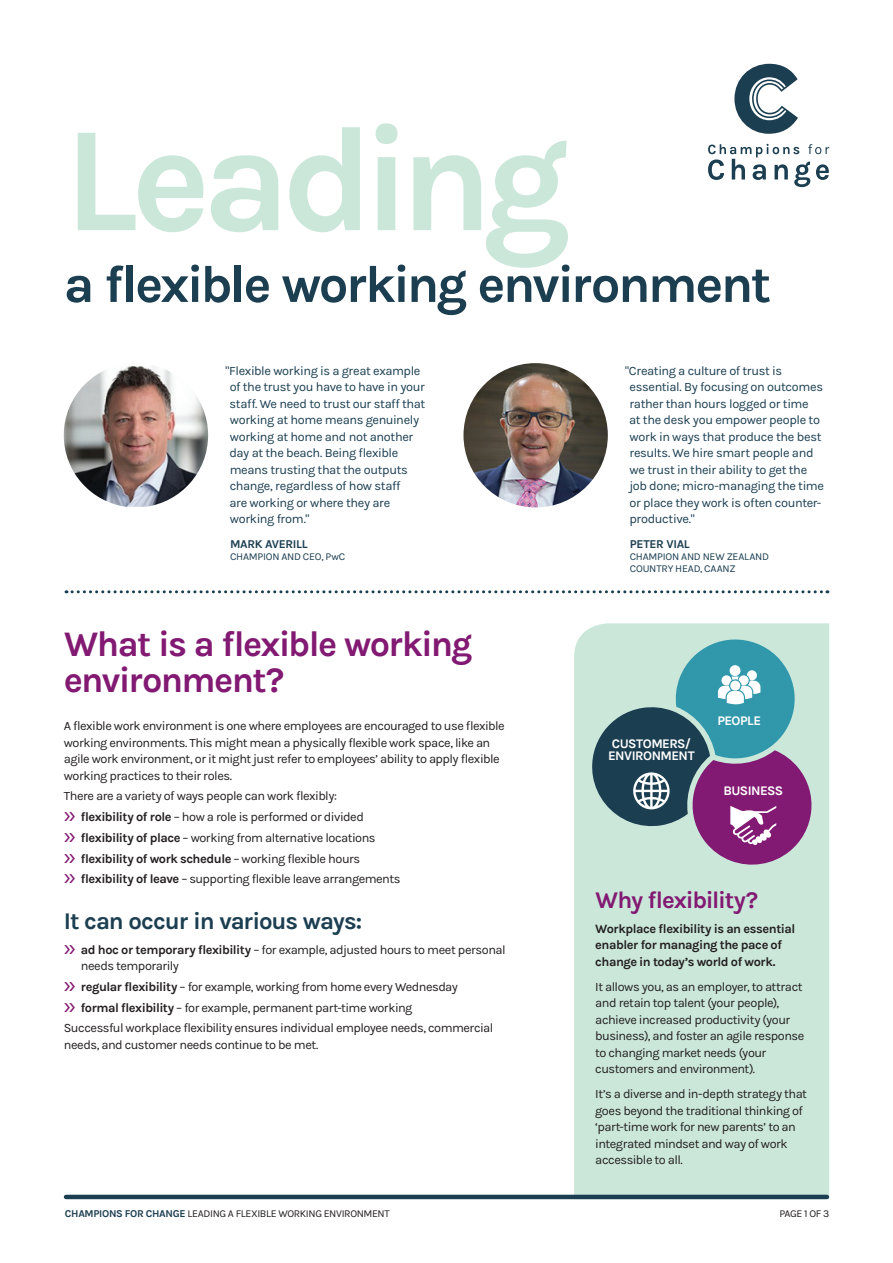
<style>
.page{position:relative;width:893px;height:1263px;background:#fff}
.page>*{position:absolute;margin:0;border:0;box-sizing:border-box;transform-origin:0 0}
.t1{font:700 150px "Karla";letter-spacing:-.06em;color:#cbe7da}
.t2{font:700 52.5px "Karla";letter-spacing:-.05em;color:#1b3e51}
.t3{font:700 36px/36px "Karla";letter-spacing:-.045em;color:#821972}
.t4{font:700 24px "Karla";letter-spacing:-.045em;color:#1b3e51}
.t5{font:700 24px "Karla";letter-spacing:-.05em;color:#821972}
.t6{font:700 13.2px/12.1px "Karla";letter-spacing:-.04em;color:#fff}
.t7{font:12.75px/16.5px "Karla";letter-spacing:-.04em;color:#231f20}
.t8{font:12.75px/16.5px "Karla";letter-spacing:-.03em;color:#1b3e51}
.t9{font:700 12.75px/16.5px "Karla";letter-spacing:-.035em;color:#231f20}
.t10{font:700 12px "Karla";letter-spacing:-.025em;color:#1b3e51}
.t11{font:10.5px "Karla";letter-spacing:-.035em;color:#231f20}
.t12{font:10.5px/12px "Karla";letter-spacing:-.02em;color:#1b3e51}
.s1{font-family:"Aaux Next";font-weight:700;color:#821972}
.s2{font-weight:700}
.s3{font-weight:700;color:#1b3e51}
</style>
<div class="page">
<div style="left:574px;top:623px;width:255px;height:576px;background:#cbe7da"></div>
<svg style="left:734px;top:64px;width:64px;height:70px"></svg>
<svg style="left:708px;top:144px;width:121px;height:43px"></svg>
<img style="left:64px;top:365px;width:144px;height:142px">
<img style="left:463px;top:363px;width:145px;height:144px;border-radius:72px">
<hr style="left:66px;top:1195px;width:761px;height:4px;background:#1b3e51">
<svg style="left:588px;top:632px;width:225px;height:236px;background:#8395a7"></svg>
<svg style="left:66px;top:590px;width:762px;height:3px"></svg>
<h1 class="t1" style="left:64px;top:93px;width:509px">Leading</h1>
<h2 class="t2" style="left:64px;top:254px;width:709px">a flexible working environment</h2>
<p class="t8" style="left:229px;top:362px;width:197px;text-indent:-4px">"Flexible working is a great example of the trust you have to have in your staff. We need to trust our staff that working at home means genuinely working at home and not another day at the beach. Being flexible means trusting that the outputs change, regardless of how staff<br>are working or where they are working from."</p>
<p class="t10" style="left:230px;top:537px;width:79px">MARK AVERILL</p>
<p class="t12" style="left:230px;top:551px;width:117px">CHAMPION AND CEO, PwC</p>
<h3 class="t3" style="left:64px;top:626px;width:410px">What is a flexible working environment?</h3>
<p class="t7" style="left:64px;top:718px;width:442px">A flexible work environment is one where employees are encouraged to use flexible working environments. This might mean a physically flexible work space, like an agile work environment, or it might just refer to employees’ ability to apply flexible working practices to their roles.</p>
<p class="t7" style="left:64px;top:786px;width:338px;line-height:20.7px">There are a variety of ways people can work flexibly:<br><span class="s1">&gt;&gt;</span> <span class="s2">flexibility of role</span> – how a role is performed or divided<br><span class="s1">&gt;&gt;</span> <span class="s2">flexibility of place</span> – working from alternative locations<br><span class="s1">&gt;&gt;</span> <span class="s2">flexibility of work schedule</span> – working flexible hours<br><span class="s1">&gt;&gt;</span> <span class="s2">flexibility of leave</span> – supporting flexible leave arrangements</p>
<h3 class="t4" style="left:64px;top:907px;width:300px">It can occur in various ways:</h3>
<p class="t7" style="left:81px;top:941px;width:426px;text-indent:-17px"><span class="s1">&gt;&gt;</span> <span class="s2">ad hoc or temporary flexibility</span> – for example, adjusted hours to meet personal needs temporarily</p>
<p class="t7" style="left:64px;top:976px;width:431px;line-height:20.7px"><span class="s1">&gt;&gt;</span> <span class="s2">regular flexibility</span> – for example, working from home every Wednesday<br><span class="s1">&gt;&gt;</span> <span class="s2">formal flexibility</span> – for example, permanent part-time working<br>Successful workplace flexibility ensures individual employee needs, commercial</p>
<p class="t7" style="left:64px;top:1037px;width:256px">needs, and customer needs continue to be met.</p>
<p class="t8" style="left:629px;top:362px;width:196px;text-indent:-4px">"Creating a culture of trust is essential. By focusing on outcomes rather than hours logged or time<br>at the desk you empower people to work in ways that produce the best results. We hire smart people and we trust in their ability to get the job done; micro-managing the time or place they work is often counter&shy;productive."</p>
<p class="t10" style="left:630px;top:537px;width:62px">PETER VIAL</p>
<p class="t12" style="left:630px;top:551px;width:141px">CHAMPION AND NEW ZEALAND<br>COUNTRY HEAD, CAANZ</p>
<p class="t6" style="left:608px;top:737px;width:88px">CUSTOMERS/<br>ENVIRONMENT</p>
<p class="t6" style="left:717px;top:715px;width:45px">PEOPLE</p>
<p class="t6" style="left:723px;top:785px;width:61px">BUSINESS</p>
<h3 class="t5" style="left:595px;top:886px;width:164px">Why flexibility?</h3>
<p class="t9" style="left:595px;top:920px;width:201px">Workplace flexibility is an essential enabler for managing the pace of change in today’s world of work.</p>
<p class="t7" style="left:595px;top:978px;width:211px">It allows you, as an employer, to attract and retain top talent (your people), achieve increased productivity (your business), and foster an agile response to changing market needs (your customers and environment).</p>
<p class="t7" style="left:595px;top:1086px;width:213px">It’s a diverse and in-depth strategy that goes beyond the traditional thinking of ‘part-time work for new parents’ to an integrated mindset and way of work accessible to all.</p>
<p class="t11" style="left:65px;top:1208px;width:326px"><span class="s3">CHAMPIONS FOR CHANGE</span> LEADING A FLEXIBLE WORKING ENVIRONMENT</p>
<p class="t11" style="left:779px;top:1208px;width:51px">PAGE 1 OF 3</p>
</div>
